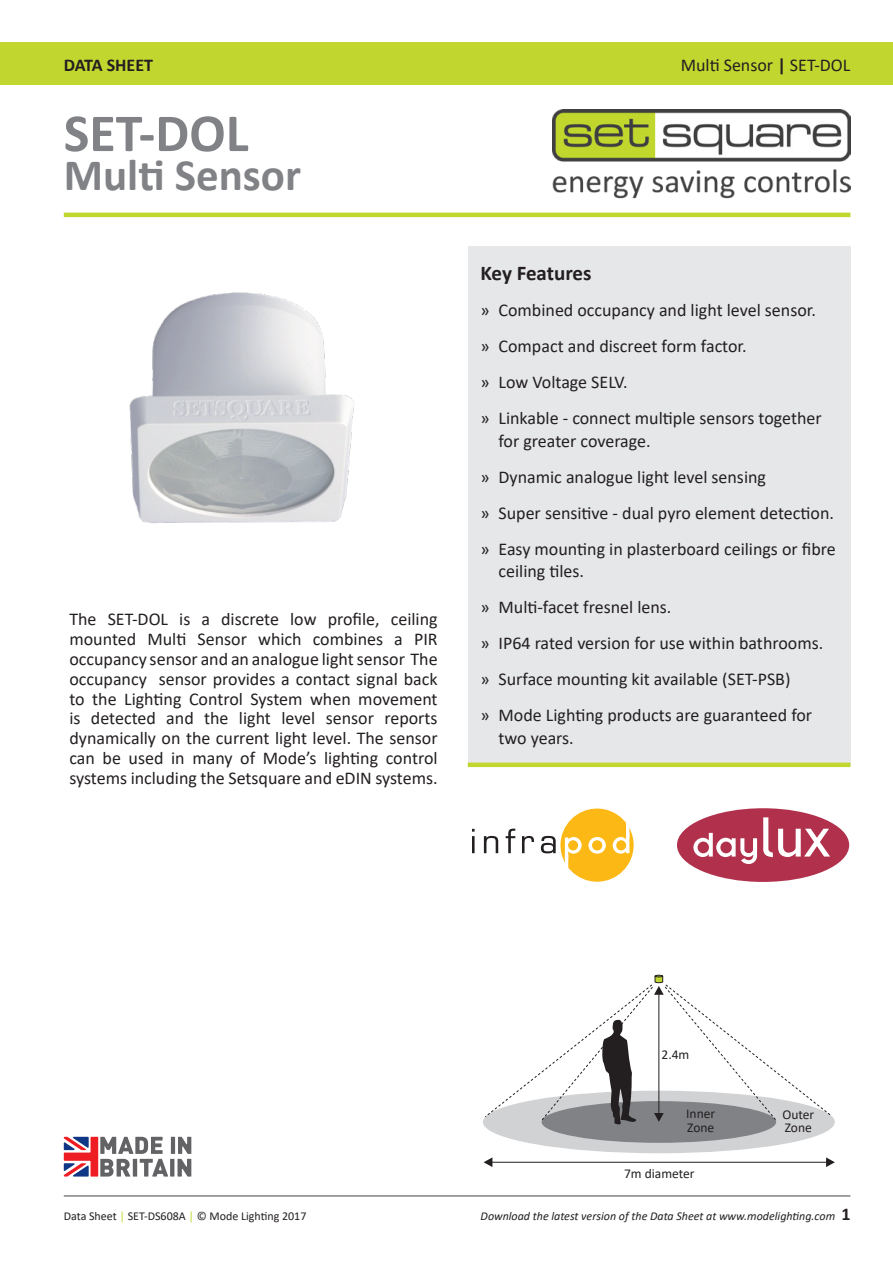
<style>
.page{position:relative;width:893px;height:1263px;background:#fff}
.page>*{position:absolute;margin:0;border:0;box-sizing:border-box;transform-origin:0 0}
.t1{font:700 54px "Calibri";color:#808285}
.t2{font:700 45px "Calibri";color:#808285}
.Eco{font:700 21px "Calibri";letter-spacing:-.01em;color:#231f20}
.t3{font:18px/19.8px "Calibri";color:#231f20}
.t4{font:700 18px "Calibri";color:#231f20}
.Eco_List{font:13.5px "Calibri";color:#231f20}
.t5{font:italic 12px "Calibri";color:#231f20}
.t6{font:12px "Calibri";color:#231f20}
.s1{font-weight:700}
.s2{color:#c1d72f}
.s3{font-weight:700;font-style:normal;font-size:18px}
</style>
<div class="page">
<div style="left:0;top:43px;width:893px;height:42px;background:#c1d72f"></div>
<hr style="left:64px;top:213px;width:786px;height:4px;background:#c1d72f">
<hr style="left:64px;top:1195px;width:786px;height:2px;background:#808285">
<img style="left:553px;top:109px;width:298px;height:90px">
<div style="left:468px;top:247px;width:382px;height:519px;background:#e6e7e9"></div>
<div style="left:468px;top:762px;width:382px;height:5px;background:#c1d72f"></div>
<img style="left:129px;top:292px;width:225px;height:231px">
<div style="left:677px;top:808px;width:172px;height:74px;background:#b1314d;border-radius:50%"></div>
<svg style="left:763px;top:817px;width:67px;height:40px"></svg>
<svg style="left:693px;top:833px;width:64px;height:31px"></svg>
<div style="left:483px;top:1091px;width:352px;height:62px;background:#d1d2d4;border-radius:50%"></div>
<svg style="left:484px;top:1073px;width:347px;height:45px"></svg>
<div style="left:542px;top:1101px;width:234px;height:42px;background:#808285;border-radius:50%"></div>
<svg style="left:541px;top:975px;width:236px;height:149px"></svg>
<hr style="left:491px;top:1162px;width:336px;height:1px;background:#231f20">
<svg style="left:826px;top:1157px;width:9px;height:10px"></svg>
<svg style="left:484px;top:1157px;width:8px;height:10px"></svg>
<div style="left:560px;top:808px;width:74px;height:74px;background:#fcb814;border-radius:50%"></div>
<div style="left:559px;top:807px;width:76px;height:76px;border:2px solid #fff;border-radius:50%"></div>
<hr style="left:472px;top:836px;width:3px;height:17px;background:#231f20">
<svg style="left:484px;top:836px;width:14px;height:17px"></svg>
<svg style="left:506px;top:829px;width:9px;height:24px"></svg>
<svg style="left:522px;top:836px;width:12px;height:17px"></svg>
<svg style="left:541px;top:836px;width:15px;height:17px"></svg>
<svg style="left:588px;top:837px;width:18px;height:17px"></svg>
<svg style="left:565px;top:837px;width:17px;height:31px"></svg>
<svg style="left:613px;top:822px;width:16px;height:32px"></svg>
<hr style="left:171px;top:1137px;width:4px;height:17px;background:#636366">
<svg style="left:64px;top:1137px;width:104px;height:39px"></svg>
<svg style="left:170px;top:1159px;width:4px;height:17px"></svg>
<svg style="left:178px;top:1137px;width:13px;height:39px"></svg>
<p class="t4" style="left:64px;top:52px;width:91px">DATA SHEET</p>
<h1 class="t1" style="left:64px;top:95px;width:186px">SET-DOL</h1>
<h2 class="t2" style="left:64px;top:143px;width:239px">Multi Sensor</h2>
<p class="t3" style="left:69px;top:609px;width:370px;text-align:justify">The SET-DOL is a discrete low profile, ceiling mounted Multi Sensor which combines a PIR occupancy sensor and an analogue light sensor The occupancy sensor provides a contact signal back to the Lighting Control System when movement is detected and the light level sensor reports dynamically on the current light level. The sensor can be used in many of Mode’s lighting control systems including the Setsquare and eDIN systems.</p>
<p class="t3" style="left:681px;top:54px;width:171px">Multi Sensor <span class="s1">|</span> SET-DOL</p>
<p class="Eco" style="left:480px;top:258px;width:112px">Key Features</p>
<p class="t3" style="left:480px;top:300px;width:337px">» Combined occupancy and light level sensor.</p>
<p class="t3" style="left:480px;top:336px;width:268px">» Compact and discreet form factor.</p>
<p class="t3" style="left:480px;top:372px;width:149px">» Low Voltage SELV.</p>
<p class="t3" style="left:498px;top:406px;width:325px;line-height:22.5px;text-indent:-18px">» Linkable - connect multiple sensors together for greater coverage.</p>
<p class="t3" style="left:480px;top:466px;width:287px">» Dynamic analogue light level sensing</p>
<p class="t3" style="left:480px;top:502px;width:355px">» Super sensitive - dual pyro element detection.</p>
<p class="t3" style="left:498px;top:537px;width:339px;line-height:22.5px;text-indent:-18px">» Easy mounting in plasterboard ceilings or fibre ceiling tiles.</p>
<p class="t3" style="left:480px;top:597px;width:192px">» Multi-facet fresnel lens.</p>
<p class="t3" style="left:480px;top:633px;width:344px">» IP64 rated version for use within bathrooms.</p>
<p class="t3" style="left:480px;top:669px;width:311px">» Surface mounting kit available (SET-PSB)</p>
<p class="t3" style="left:498px;top:703px;width:315px;line-height:22.5px;text-indent:-18px">» Mode Lighting products are guaranteed for two years.</p>
<p class="t6" style="left:64px;top:1208px;width:244px">Data Sheet <span class="s2">|</span> SET-DS608A <span class="s2">|</span> © Mode Lighting 2017</p>
<p class="Eco_List" style="left:662px;top:1045px;width:29px">2.4m</p>
<p class="Eco_List" style="left:686px;top:1104px;width:31px">Inner</p>
<p class="Eco_List" style="left:687px;top:1118px;width:29px">Zone</p>
<p class="Eco_List" style="left:624px;top:1164px;width:72px">7m diameter</p>
<p class="Eco_List" style="left:782px;top:1105px;width:33px">Outer</p>
<p class="Eco_List" style="left:785px;top:1118px;width:29px">Zone</p>
<p class="t5" style="left:481px;top:1208px;width:371px">Download the latest version of the Data Sheet at www.modelighting.com <span class="s3">1</span></p>
</div>
